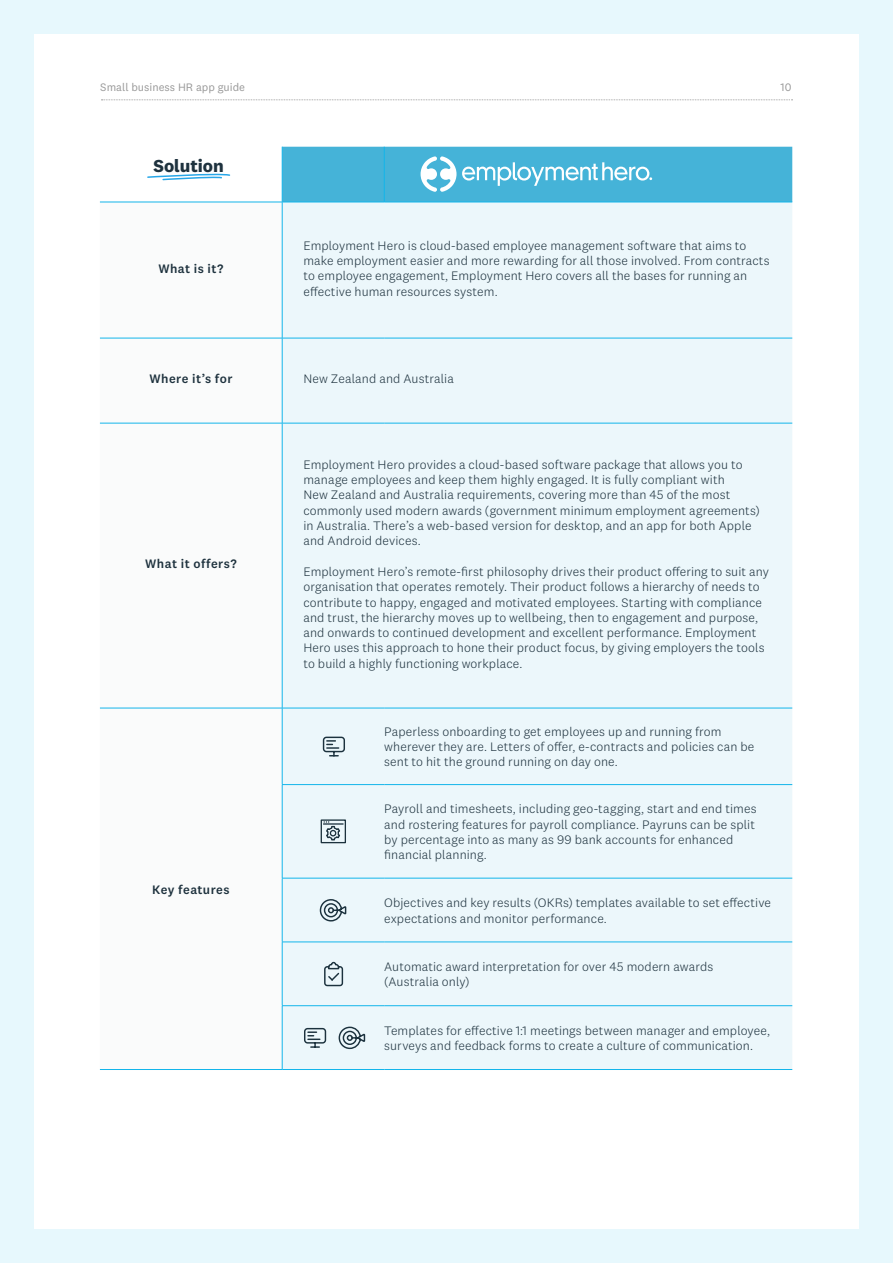
<style>
.page{position:relative;width:893px;height:1263px;background:#e7f8fd}
.page>*{position:absolute;margin:0;border:0;box-sizing:border-box;transform-origin:0 0}
.t1{font:700 18px "National 2";color:#1e323e}
.t2{font:300 12.75px/15.3px "National 2";letter-spacing:.01em;color:#1e323e}
.t3{font:500 12.75px "National 2";letter-spacing:.035em;color:#1e323e}
.t4{font:11.25px "National 2";color:#999}
</style>
<div class="page">
<div style="left:34px;top:34px;width:825px;height:1195px;background:#fff"></div>
<svg style="left:101px;top:99px;width:691px;height:1px"></svg>
<svg style="left:100px;top:203px;width:182px;height:866px"></svg>
<div style="left:283px;top:203px;width:509px;height:866px;background:#ecf7fb"></div>
<hr style="left:100px;top:338px;width:182px;height:1px;background:#13b5ea">
<hr style="left:282px;top:338px;width:102px;height:1px;background:#13b5ea">
<hr style="left:384px;top:338px;width:408px;height:1px;background:#13b5ea">
<hr style="left:100px;top:423px;width:182px;height:1px;background:#13b5ea">
<hr style="left:282px;top:423px;width:102px;height:1px;background:#13b5ea">
<hr style="left:384px;top:423px;width:408px;height:1px;background:#13b5ea">
<hr style="left:100px;top:708px;width:182px;height:1px;background:#13b5ea">
<hr style="left:282px;top:708px;width:102px;height:1px;background:#13b5ea">
<hr style="left:384px;top:708px;width:408px;height:1px;background:#13b5ea">
<hr style="left:384px;top:784px;width:408px;height:1px;background:#13b5ea">
<hr style="left:384px;top:878px;width:408px;height:1px;background:#13b5ea">
<hr style="left:384px;top:942px;width:408px;height:1px;background:#13b5ea">
<hr style="left:384px;top:1005px;width:408px;height:1px;background:#13b5ea">
<hr style="left:100px;top:1069px;width:182px;height:1px;background:#13b5ea">
<hr style="left:282px;top:1069px;width:102px;height:1px;background:#13b5ea">
<hr style="left:384px;top:1069px;width:408px;height:1px;background:#13b5ea">
<hr style="left:100px;top:202px;width:182px;height:1px;background:#13b5ea">
<hr style="left:282px;top:202px;width:102px;height:1px;background:#13b5ea">
<hr style="left:282px;top:202px;width:1px;height:136px;background:#13b5ea">
<hr style="left:384px;top:202px;width:408px;height:1px;background:#13b5ea">
<hr style="left:282px;top:338px;width:1px;height:85px;background:#13b5ea">
<hr style="left:282px;top:423px;width:1px;height:285px;background:#13b5ea">
<hr style="left:282px;top:708px;width:1px;height:76px;background:#13b5ea">
<hr style="left:282px;top:785px;width:1px;height:93px;background:#13b5ea">
<hr style="left:282px;top:878px;width:1px;height:64px;background:#13b5ea">
<hr style="left:282px;top:942px;width:1px;height:63px;background:#13b5ea">
<hr style="left:282px;top:1006px;width:1px;height:63px;background:#13b5ea">
<hr style="left:282px;top:784px;width:102px;height:1px;background:#13b5ea">
<hr style="left:282px;top:878px;width:102px;height:1px;background:#13b5ea">
<hr style="left:282px;top:942px;width:102px;height:1px;background:#13b5ea">
<hr style="left:282px;top:1005px;width:102px;height:1px;background:#13b5ea">
<svg style="left:322px;top:736px;width:24px;height:21px"></svg>
<svg style="left:320px;top:819px;width:27px;height:25px"></svg>
<svg style="left:319px;top:898px;width:28px;height:24px"></svg>
<svg style="left:323px;top:961px;width:21px;height:26px"></svg>
<svg style="left:338px;top:1026px;width:28px;height:23px"></svg>
<svg style="left:303px;top:1027px;width:24px;height:21px"></svg>
<svg style="left:282px;top:147px;width:510px;height:55px;background:#4fb7da"></svg>
<svg style="left:147px;top:173px;width:84px;height:8px"></svg>
<p class="t4" style="left:100px;top:80px;width:146px">Small business HR app guide</p>
<h1 class="t1" style="left:153px;top:155px;width:72px">Solution</h1>
<p class="t3" style="left:158px;top:261px;width:67px">What is it?</p>
<p class="t4" style="left:780px;top:80px;width:13px">10</p>
<p class="t2" style="left:303px;top:238px;width:468px">Employment Hero is cloud-based employee management software that aims to make employment easier and more rewarding for all those involved. From contracts to employee engagement, Employment Hero covers all the bases for running an effective human resources system.</p>
<p class="t3" style="left:150px;top:371px;width:84px">Where it’s for</p>
<p class="t2" style="left:303px;top:371px;width:152px">New Zealand and Australia</p>
<p class="t3" style="left:145px;top:556px;width:93px">What it offers?</p>
<p class="t3" style="left:152px;top:881px;width:79px">Key features</p>
<p class="t2" style="left:303px;top:457px;width:458px">Employment Hero provides a cloud-based software package that allows you to manage employees and keep them highly engaged. It is fully compliant with<br>New Zealand and Australia requirements, covering more than 45 of the most commonly used modern awards (government minimum employment agreements) in Australia. There’s a web-based version for desktop, and an app for both Apple and Android devices.</p>
<p class="t2" style="left:303px;top:564px;width:467px">Employment Hero’s remote-first philosophy drives their product offering to suit any organisation that operates remotely. Their product follows a hierarchy of needs to contribute to happy, engaged and motivated employees. Starting with compliance and trust, the hierarchy moves up to wellbeing, then to engagement and purpose, and onwards to continued development and excellent performance. Employment Hero uses this approach to hone their product focus, by giving employers the tools to build a highly functioning workplace.</p>
<p class="t2" style="left:384px;top:724px;width:372px">Paperless onboarding to get employees up and running from wherever they are. Letters of offer, e-contracts and policies can be sent to hit the ground running on day one.</p>
<p class="t2" style="left:384px;top:801px;width:374px">Payroll and timesheets, including geo-tagging, start and end times and rostering features for payroll compliance. Payruns can be split by percentage into as many as 99 bank accounts for enhanced financial planning.</p>
<p class="t2" style="left:384px;top:895px;width:388px">Objectives and key results (OKRs) templates available to set effective expectations and monitor performance.</p>
<p class="t2" style="left:384px;top:959px;width:330px">Automatic award interpretation for over 45 modern awards (Australia only)</p>
<p class="t2" style="left:384px;top:1023px;width:387px">Templates for effective 1:1 meetings between manager and employee, surveys and feedback forms to create a culture of communication.</p>
</div>
